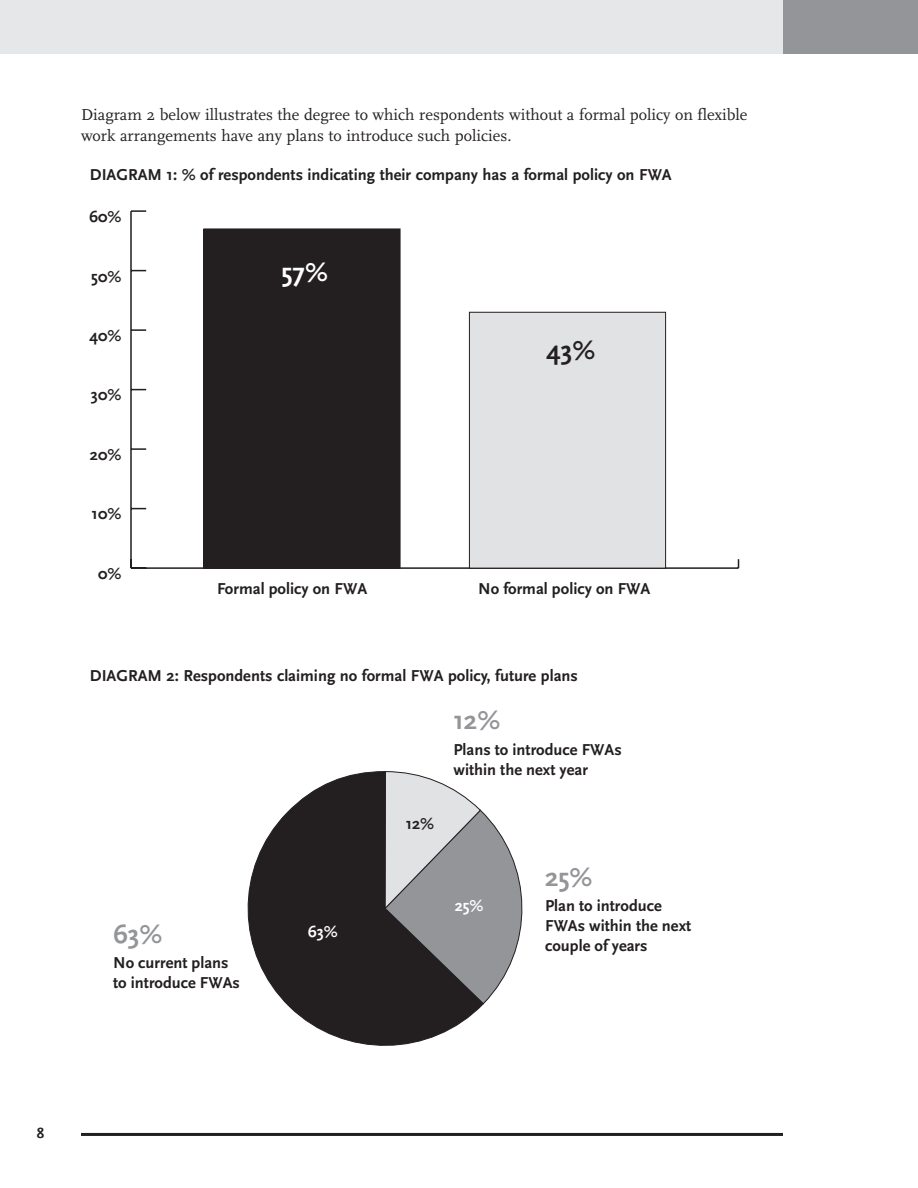
<style>
.page{position:relative;width:918px;height:1188px;background:#fff}
.page>*{position:absolute;margin:0;border:0;box-sizing:border-box;transform-origin:0 0}
.t1{font:700 27px "Scala Sans";color:#939598}
.t2{font:700 27px "Scala Sans";color:#fff}
.t3{font:700 27px "Scala Sans";color:#231f20}
.t4{font:700 16.5px/19.8px "Scala Sans";color:#231f20}
.t5{font:16.5px/21px "Scala";color:#231f20}
.t6{font:700 16.5px "Scala Sans";color:#fff}
.t7{font:700 15px "Scala Sans";color:#231f20}
</style>
<div class="page">
<div style="left:0;top:0;width:783px;height:54px;background:#e6e7e8"></div>
<div style="left:783px;top:0;width:135px;height:54px;background:#939598"></div>
<hr style="left:81px;top:1133px;width:702px;height:3px;background:#231f20">
<hr style="left:131px;top:567px;width:608px;height:2px;background:#231f20">
<hr style="left:130px;top:211px;width:2px;height:357px;background:#231f20">
<svg style="left:132px;top:508px;width:14px;height:1px"></svg>
<svg style="left:132px;top:448px;width:14px;height:2px"></svg>
<svg style="left:132px;top:389px;width:14px;height:1px"></svg>
<svg style="left:132px;top:329px;width:14px;height:2px"></svg>
<svg style="left:132px;top:270px;width:14px;height:1px"></svg>
<svg style="left:131px;top:210px;width:15px;height:2px"></svg>
<div style="left:469px;top:312px;width:197px;height:256px;background:#e1e2e3"></div>
<div style="left:469px;top:312px;width:197px;height:256px;border:1px solid #231f20"></div>
<div style="left:204px;top:229px;width:196px;height:339px;background:#231f20"></div>
<svg style="left:485px;top:814px;width:38px;height:189px"></svg>
<svg style="left:247px;top:771px;width:238px;height:275px"></svg>
<p class="t5" style="left:81px;top:106px;width:668px">Diagram 2 below illustrates the degree to which respondents without a formal policy on flexible work arrangements have any plans to introduce such policies.</p>
<p class="t4" style="left:90px;top:166px;width:583px">DIAGRAM 1: % of respondents indicating their company has a formal policy on FWA</p>
<p class="t4" style="left:89px;top:208px;width:34px">60%</p>
<p class="t4" style="left:91px;top:268px;width:32px">50%</p>
<p class="t4" style="left:89px;top:327px;width:34px">40%</p>
<p class="t4" style="left:91px;top:386px;width:32px">30%</p>
<p class="t4" style="left:90px;top:446px;width:33px">20%</p>
<p class="t4" style="left:92px;top:505px;width:31px">10%</p>
<p class="t4" style="left:98px;top:565px;width:25px">0%</p>
<h1 class="t2" style="left:281px;top:261px;width:48px">57%</h1>
<h1 class="t3" style="left:547px;top:339px;width:50px">43%</h1>
<p class="t4" style="left:217px;top:580px;width:152px">Formal policy on FWA</p>
<p class="t4" style="left:478px;top:580px;width:174px">No formal policy on FWA</p>
<p class="t4" style="left:90px;top:667px;width:489px">DIAGRAM 2: Respondents claiming no formal FWA policy, future plans</p>
<h1 class="t1" style="left:113px;top:923px;width:51px">63%</h1>
<p class="t4" style="left:113px;top:954px;width:128px">No current plans to introduce FWAs</p>
<p class="t6" style="left:308px;top:925px;width:32px">63%</p>
<p class="t4" style="left:406px;top:815px;width:30px">12%</p>
<h1 class="t1" style="left:453px;top:710px;width:48px">12%</h1>
<p class="t4" style="left:453px;top:741px;width:170px">Plans to introduce FWAs within the next year</p>
<p class="t6" style="left:455px;top:899px;width:30px">25%</p>
<h1 class="t1" style="left:545px;top:866px;width:49px">25%</h1>
<p class="t4" style="left:545px;top:897px;width:148px">Plan to introduce<br>FWAs within the next couple of years</p>
<p class="t7" style="left:37px;top:1127px;width:9px">8</p>
</div>
